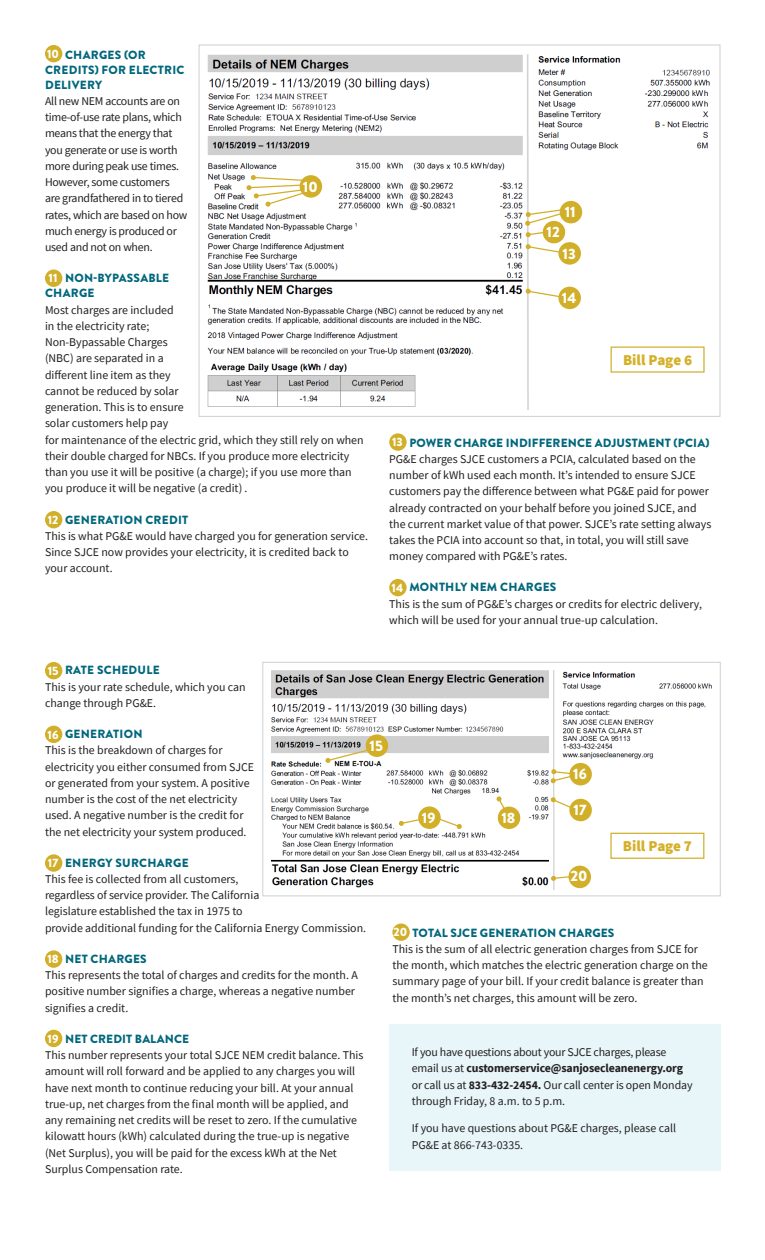
<style>
.page{position:relative;width:765px;height:1260px;background:#fff}
.page>*{position:absolute;margin:0;border:0;box-sizing:border-box;transform-origin:0 0}
.numbers{font:900 15px "Brandon Grotesque";color:#fff}
.t1{font:900 15px "Source Sans Pro";color:#d4b029}
.Small_Numbers{font:900 12.12px "Brandon Grotesque";color:#fff}
.Body_Copy{font:11.88px/16.2px "Source Sans Pro";color:#231f20}
.Subheaders{font:11.88px/16.2px "Source Sans Pro";letter-spacing:-.02em;color:#231f20}
.Subheaders-2{font:900 11.88px/15px "Brandon Grotesque";letter-spacing:.02em;color:#00677d}
.Body_Copy-2{font:11.88px/16.2px "Source Sans Pro";letter-spacing:-.02em;color:#231f20}
.Small_Numbers-2{font:900 11.88px "Brandon Grotesque";letter-spacing:.01em;color:#00677d}
.s1{font-size:12.12px;color:#fff}
.s2{font-weight:700}
</style>
<div class="page">
<div style="left:45px;top:45px;width:17px;height:17px;background:#d2af29;border-radius:50%"></div>
<div style="left:45px;top:270px;width:17px;height:17px;background:#d2af29;border-radius:50%"></div>
<div style="left:45px;top:511px;width:17px;height:17px;background:#d2af29;border-radius:50%"></div>
<img style="left:207px;top:54px;width:503px;height:355px">
<div style="left:543px;top:221px;width:22px;height:22px;background:#d2af29;border-radius:50%"></div>
<svg style="left:525px;top:244px;width:37px;height:11px"></svg>
<div style="left:558px;top:242px;width:23px;height:23px;background:#d2af29;border-radius:50%"></div>
<svg style="left:525px;top:288px;width:39px;height:11px"></svg>
<div style="left:558px;top:287px;width:23px;height:22px;background:#d2af29;border-radius:50%"></div>
<div style="left:389px;top:433px;width:18px;height:18px;background:#d2af29;border-radius:50%"></div>
<div style="left:389px;top:579px;width:18px;height:17px;background:#d2af29;border-radius:50%"></div>
<svg style="left:246px;top:175px;width:71px;height:32px"></svg>
<div style="left:300px;top:175px;width:22px;height:23px;background:#d2af29;border-radius:50%"></div>
<svg style="left:525px;top:208px;width:42px;height:29px"></svg>
<div style="left:560px;top:201px;width:22px;height:22px;background:#d2af29;border-radius:50%"></div>
<div style="left:389px;top:1025px;width:332px;height:146px;background:#e8f6f9"></div>
<div style="left:45px;top:662px;width:17px;height:17px;background:#d2af29;border-radius:50%"></div>
<div style="left:45px;top:726px;width:17px;height:17px;background:#d2af29;border-radius:50%"></div>
<div style="left:45px;top:854px;width:17px;height:18px;background:#d2af29;border-radius:50%"></div>
<div style="left:45px;top:950px;width:17px;height:18px;background:#d2af29;border-radius:50%"></div>
<div style="left:45px;top:1030px;width:17px;height:17px;background:#d2af29;border-radius:50%"></div>
<div style="left:392px;top:923px;width:18px;height:18px;background:#d2af29;border-radius:50%"></div>
<svg style="left:611px;top:347px;width:94px;height:26px"></svg>
<img style="left:271px;top:670px;width:441px;height:219px">
<div style="left:262px;top:662px;width:459px;height:234px;border:1px solid #cdd0d1"></div>
<svg style="left:398px;top:817px;width:23px;height:9px"></svg>
<div style="left:418px;top:806px;width:23px;height:23px;background:#d2af29;border-radius:50%"></div>
<svg style="left:325px;top:745px;width:58px;height:18px"></svg>
<div style="left:366px;top:734px;width:22px;height:23px;background:#d2af29;border-radius:50%"></div>
<svg style="left:550px;top:769px;width:25px;height:15px"></svg>
<div style="left:569px;top:763px;width:23px;height:22px;background:#d2af29;border-radius:50%"></div>
<svg style="left:550px;top:797px;width:35px;height:17px"></svg>
<svg style="left:497px;top:796px;width:12px;height:20px"></svg>
<div style="left:498px;top:807px;width:22px;height:22px;background:#d2af29;border-radius:50%"></div>
<svg style="left:551px;top:875px;width:19px;height:6px"></svg>
<div style="left:569px;top:866px;width:22px;height:22px;background:#d2af29;border-radius:50%"></div>
<div style="left:569px;top:799px;width:23px;height:22px;background:#d2af29;border-radius:50%"></div>
<svg style="left:610px;top:833px;width:94px;height:26px"></svg>
<svg style="left:435px;top:816px;width:27px;height:13px"></svg>
<p class="Small_Numbers" style="left:47px;top:45px;width:14px">10</p>
<p class="Subheaders-2" style="left:45px;top:47px;width:141px;text-indent:20px">CHARGES (OR<br>CREDITS) FOR ELECTRIC<br>DELIVERY</p>
<p class="Subheaders" style="left:45px;top:93px;width:144px">All new NEM accounts are on time-of-use rate plans, which means that the energy that you generate or use is worth more during peak use times.<br>However, some customers are grandfathered in to tiered rates, which are based on how much energy is produced or used and not on when.</p>
<p class="Small_Numbers" style="left:49px;top:270px;width:11px">11</p>
<p class="numbers" style="left:303px;top:176px;width:16px">10</p>
<p class="Subheaders-2" style="left:45px;top:271px;width:126px;text-indent:20px">NON-BYPASSABLE<br>CHARGE</p>
<p class="Body_Copy" style="left:45px;top:301px;width:320px">Most charges are included<br>in the electricity rate;<br>Non-Bypassable Charges<br>(NBC) are separated in a<br>different line item as they<br>cannot be reduced by solar<br>generation. This is to ensure<br>solar customers help pay<br>for maintenance of the electric grid, which they still rely on when their double charged for NBCs. If you produce more electricity than you use it will be positive (a charge); if you use more than you produce it will be negative (a credit) .</p>
<p class="Small_Numbers" style="left:48px;top:511px;width:12px">12</p>
<p class="Subheaders-2" style="left:65px;top:512px;width:125px">GENERATION CREDIT</p>
<p class="Body_Copy" style="left:45px;top:528px;width:325px">This is what PG&amp;E would have charged you for generation service.<br>Since SJCE now provides your electricity, it is credited back to your account.</p>
<p class="numbers" style="left:565px;top:202px;width:13px">11</p>
<p class="numbers" style="left:547px;top:222px;width:15px">12</p>
<p class="numbers" style="left:562px;top:243px;width:15px">13</p>
<p class="numbers" style="left:562px;top:287px;width:16px">14</p>
<p class="t1" style="left:623px;top:350px;width:71px">Bill Page 6</p>
<p class="Small_Numbers" style="left:392px;top:434px;width:12px">13</p>
<p class="Subheaders-2" style="left:409px;top:435px;width:302px">POWER CHARGE INDIFFERENCE ADJUSTMENT (PCIA)</p>
<p class="Body_Copy" style="left:389px;top:451px;width:324px">PG&amp;E charges SJCE customers a PCIA, calculated based on the number of kWh used each month. It’s intended to ensure SJCE customers pay the difference between what PG&amp;E paid for power already contracted on your behalf before you joined SJCE, and the current market value of that power. SJCE’s rate setting always takes the PCIA into account so that, in total, you will still save money compared with PG&amp;E’s rates.</p>
<p class="Small_Numbers" style="left:392px;top:579px;width:13px">14</p>
<p class="Subheaders-2" style="left:409px;top:580px;width:149px">MONTHLY NEM CHARGES</p>
<p class="Body_Copy" style="left:389px;top:596px;width:314px">This is the sum of PG&amp;E’s charges or credits for electric delivery, which will be used for your annual true-up calculation.</p>
<p class="Small_Numbers" style="left:48px;top:662px;width:12px">15</p>
<p class="Subheaders-2" style="left:65px;top:663px;width:96px">RATE SCHEDULE</p>
<p class="Body_Copy" style="left:45px;top:678px;width:202px">This is your rate schedule, which you can change through PG&amp;E.</p>
<p class="Small_Numbers" style="left:48px;top:726px;width:13px">16</p>
<p class="Subheaders-2" style="left:65px;top:727px;width:79px">GENERATION</p>
<p class="Body_Copy" style="left:45px;top:742px;width:211px">This is the breakdown of charges for electricity you either consumed from SJCE or generated from your system. A positive number is the cost of the net electricity used. A negative number is the credit for the net electricity your system produced.</p>
<p class="Small_Numbers" style="left:48px;top:855px;width:12px">17</p>
<p class="Subheaders-2" style="left:65px;top:855px;width:125px">ENERGY SURCHARGE</p>
<p class="Body_Copy" style="left:45px;top:871px;width:323px">This fee is collected from all customers,<br>regardless of service provider. The California<br>legislature established the tax in 1975 to<br>provide additional funding for the California Energy Commission.</p>
<p class="Small_Numbers" style="left:47px;top:951px;width:13px">18</p>
<p class="Subheaders-2" style="left:65px;top:952px;width:83px">NET CHARGES</p>
<p class="Body_Copy" style="left:45px;top:967px;width:314px">This represents the total of charges and credits for the month. A positive number signifies a charge, whereas a negative number signifies a credit.</p>
<p class="Small_Numbers" style="left:48px;top:1030px;width:12px">19</p>
<p class="Subheaders-2" style="left:65px;top:1031px;width:126px">NET CREDIT BALANCE</p>
<p class="Body_Copy" style="left:45px;top:1047px;width:320px">This number represents your total SJCE NEM credit balance. This amount will roll forward and be applied to any charges you will have next month to continue reducing your bill. At your annual true-up, net charges from the final month will be applied, and any remaining net credits will be reset to zero. If the cumulative kilowatt hours (kWh) calculated during the true-up is negative (Net Surplus), you will be paid for the excess kWh at the Net Surplus Compensation rate.</p>
<p class="numbers" style="left:370px;top:735px;width:15px">15</p>
<p class="numbers" style="left:422px;top:807px;width:15px">19</p>
<p class="numbers" style="left:501px;top:807px;width:16px">18</p>
<p class="numbers" style="left:573px;top:764px;width:15px">16</p>
<p class="numbers" style="left:573px;top:799px;width:15px">17</p>
<p class="numbers" style="left:571px;top:865px;width:19px">20</p>
<p class="t1" style="left:623px;top:836px;width:71px">Bill Page 7</p>
<p class="Small_Numbers-2" style="left:394px;top:924px;width:222px"><span class="s1">20</span> TOTAL SJCE GENERATION CHARGES</p>
<p class="Body_Copy" style="left:392px;top:941px;width:317px">This is the sum of all electric generation charges from SJCE for the month, which matches the electric generation charge on the summary page of your bill. If your credit balance is greater than the month’s net charges, this amount will be zero.</p>
<p class="Body_Copy-2" style="left:412px;top:1044px;width:283px">If you have questions about your SJCE charges, please email us at <span class="s2">customerservice@sanjosecleanenergy.org </span>or call us at <span class="s2">833-432-2454.</span> Our call center is open Monday through Friday, 8 a.m. to 5 p.m.</p>
<p class="Body_Copy" style="left:412px;top:1120px;width:266px">If you have questions about PG&amp;E charges, please call<br>PG&amp;E at 866-743-0335.</p>
</div>
